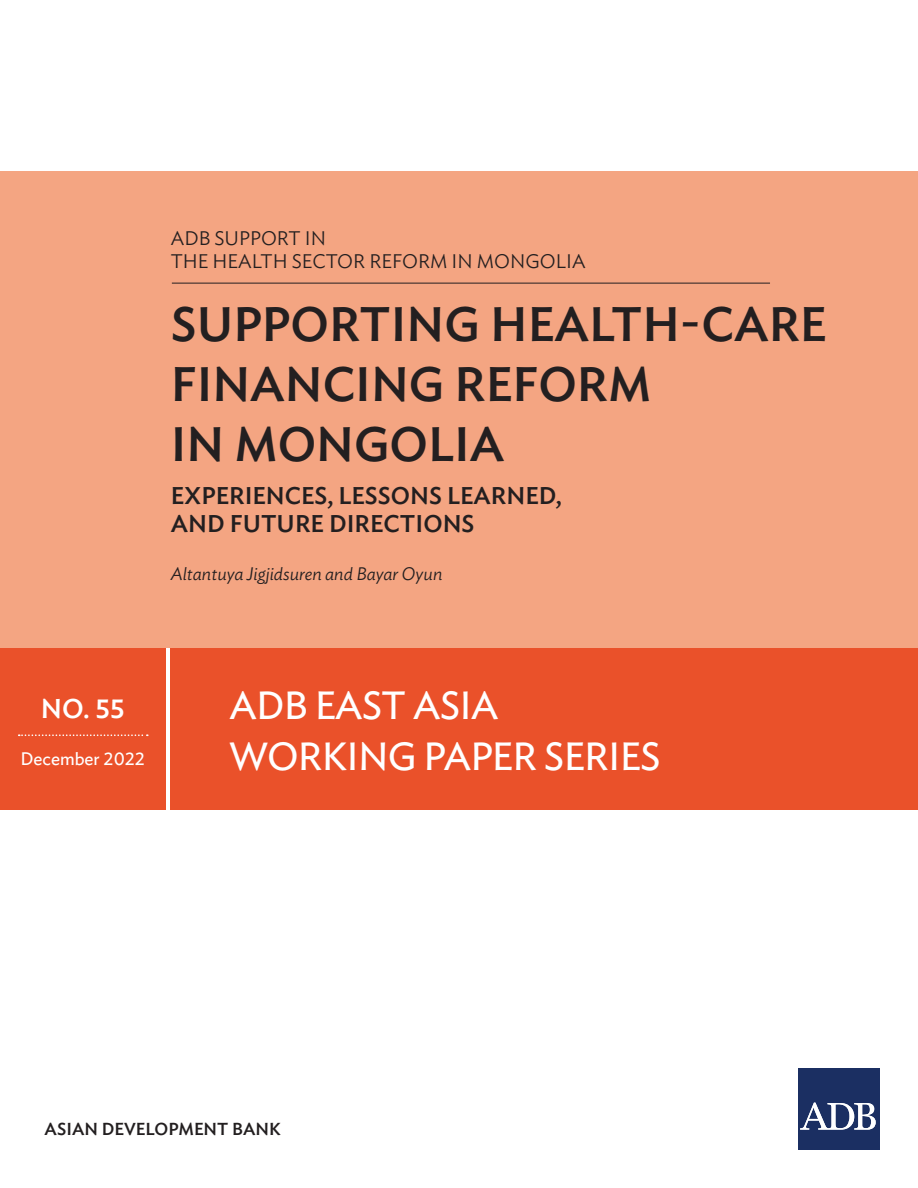
<style>
.page{position:relative;width:918px;height:1188px;background:#fff}
.page>*{position:absolute;margin:0;border:0;box-sizing:border-box;transform-origin:0 0}
.t1{font:500 48px/60px "Ideal Sans";color:#231f20}
.t2{font:39px/51px "Ideal Sans";letter-spacing:-.02em;color:#fff}
.t3{font:500 27px "Ideal Sans";color:#fff}
.t4{font:500 24px/28.8px "Ideal Sans";color:#231f20}
.t5{font:300 19.5px/23.4px "Ideal Sans";color:#231f20}
.t6{font:italic 300 18px "Ideal Sans";color:#231f20}
.t7{font:18px "Ideal Sans";color:#fff}
.t8{font:500 17.25px "Ideal Sans";color:#231f20}
</style>
<div class="page">
<div style="left:798px;top:1069px;width:81px;height:81px;background:#1b2f62"></div>
<svg style="left:800px;top:1103px;width:76px;height:27px"></svg>
<div style="left:0;top:171px;width:918px;height:477px;background:#f4a582"></div>
<div style="left:171px;top:648px;width:747px;height:162px;background:#ea512a"></div>
<div style="left:0;top:648px;width:166px;height:162px;background:#ea512a"></div>
<svg style="left:19px;top:734px;width:129px;height:2px"></svg>
<hr style="left:172px;top:283px;width:598px;height:1px;background:#231f20">
<p class="t5" style="left:171px;top:225px;width:416px">ADB SUPPORT IN<br>THE HEALTH SECTOR REFORM IN MONGOLIA</p>
<p class="t1" style="left:171px;top:291px;width:657px">SUPPORTING HEALTH-CARE<br>FINANCING REFORM<br>IN MONGOLIA</p>
<p class="t4" style="left:171px;top:479px;width:392px">EXPERIENCES, LESSONS LEARNED,<br>AND FUTURE DIRECTIONS</p>
<p class="t6" style="left:171px;top:560px;width:273px">Altantuya Jigjidsuren and Bayar Oyun</p>
<p class="t3" style="left:41px;top:687px;width:85px">NO. 55</p>
<p class="t7" style="left:20px;top:745px;width:126px">December 2022</p>
<p class="t2" style="left:230px;top:677px;width:433px">ADB EAST ASIA<br>WORKING PAPER SERIES</p>
<p class="t8" style="left:45px;top:1115px;width:238px">ASIAN DEVELOPMENT BANK</p>
</div>
